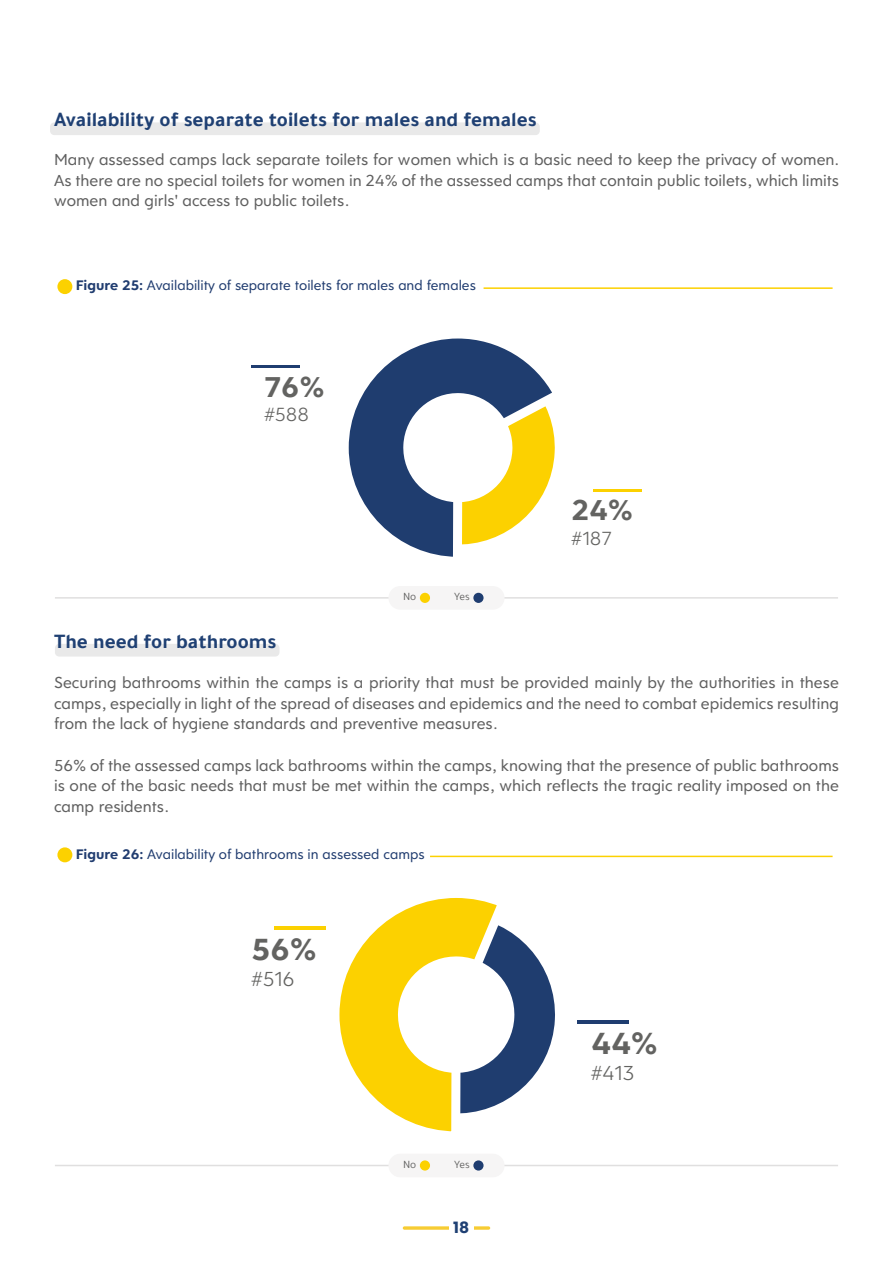
<style>
.page{position:relative;width:893px;height:1263px;background:#fff}
.page>*{position:absolute;margin:0;border:0;box-sizing:border-box;transform-origin:0 0}
.t1{font:700 33.15px "Clarika Geometric";color:#636361}
.t2{font:700 31.05px "Clarika Geometric";color:#636361}
.t3{font:300 22.05px "Clarika Geometric";letter-spacing:-.01em;color:#636361}
.t4{font:700 21px "Tajawal";color:#1f4073}
.t5{font:300 20.55px "Clarika Geometric";color:#636361}
.t6{font:17.25px/20.7px "Clarika Geometric";color:#606060;text-align:justify}
.t7{font:700 15.6px "Poppins";color:#1f4073}
.t8{font:15px "Clarika Geometric";color:#213d70}
.t9{font:11.4px "Tajawal";color:#616160}
.s1{font-weight:700}
</style>
<div class="page">
<div style="left:50px;top:122px;width:490px;height:13px;background:#e9e9e9;border-radius:4px"></div>
<div style="left:55px;top:644px;width:224px;height:12px;background:#e9e9e9;border-radius:4px"></div>
<hr style="left:252px;top:365px;width:48px;height:3px;background:#1f3d70">
<svg style="left:348px;top:338px;width:154px;height:219px"></svg>
<svg style="left:358px;top:348px;width:197px;height:199px"></svg>
<hr style="left:593px;top:489px;width:48px;height:3px;background:#fcd100">
<hr style="left:55px;top:597px;width:783px;height:2px;background:#e0dfdf">
<div style="left:388px;top:586px;width:116px;height:24px;background:#f6f5f5;border-radius:12px"></div>
<div style="left:473px;top:593px;width:11px;height:10px;background:#1f3d70;border-radius:50%"></div>
<div style="left:420px;top:593px;width:10px;height:10px;background:#fcd100;border-radius:50%"></div>
<hr style="left:55px;top:1165px;width:783px;height:1px;background:#e0dfdf">
<div style="left:388px;top:1154px;width:116px;height:23px;background:#f6f5f5;border-radius:12px"></div>
<div style="left:473px;top:1160px;width:11px;height:10px;background:#1f3d70;border-radius:50%"></div>
<div style="left:420px;top:1160px;width:10px;height:10px;background:#fcd100;border-radius:50%"></div>
<hr style="left:577px;top:1021px;width:52px;height:3px;background:#1f3d70">
<svg style="left:516px;top:936px;width:39px;height:157px"></svg>
<svg style="left:339px;top:898px;width:177px;height:234px"></svg>
<hr style="left:274px;top:927px;width:52px;height:3px;background:#fcd100">
<svg style="left:403px;top:1226px;width:87px;height:4px"></svg>
<div style="left:449px;top:1218px;width:25px;height:19px;background:#fff"></div>
<div style="left:57px;top:279px;width:15px;height:15px;background:#fcd100;border-radius:50%"></div>
<hr style="left:484px;top:287px;width:349px;height:2px;background:#fcd100">
<div style="left:57px;top:847px;width:15px;height:15px;background:#fcd100;border-radius:50%"></div>
<hr style="left:430px;top:856px;width:403px;height:1px;background:#fcd100">
<p class="t4" style="left:54px;top:104px;width:484px">Availability of separate toilets for males and females</p>
<p class="t6" style="left:54px;top:149px;width:786px">Many assessed camps lack separate toilets for women which is a basic need to keep the privacy of women.<br>As there are no special toilets for women in 24% of the assessed camps that contain public toilets, which limits women and girls' access to public toilets.</p>
<p class="t8" style="left:76px;top:276px;width:401px"><span class="s1">Figure 25:</span> Availability of separate toilets for males and females</p>
<h2 class="t2" style="left:264px;top:366px;width:62px">76%</h2>
<p class="t5" style="left:264px;top:401px;width:46px">#588</p>
<p class="t9" style="left:403px;top:589px;width:15px">No</p>
<p class="t9" style="left:454px;top:589px;width:17px">Yes</p>
<h2 class="t2" style="left:571px;top:489px;width:63px">24%</h2>
<p class="t5" style="left:571px;top:525px;width:42px">#187</p>
<p class="t4" style="left:54px;top:625px;width:224px">The need for bathrooms</p>
<p class="t6" style="left:54px;top:671px;width:786px">Securing bathrooms within the camps is a priority that must be provided mainly by the authorities in these camps, especially in light of the spread of diseases and epidemics and the need to combat epidemics resulting from the lack of hygiene standards and preventive measures.</p>
<p class="t6" style="left:54px;top:754px;width:786px">56% of the assessed camps lack bathrooms within the camps, knowing that the presence of public bathrooms is one of the basic needs that must be met within the camps, which reflects the tragic reality imposed on the camp residents.</p>
<p class="t8" style="left:76px;top:844px;width:350px"><span class="s1">Figure 26:</span> Availability of bathrooms in assessed camps</p>
<h1 class="t1" style="left:252px;top:927px;width:67px">56%</h1>
<p class="t3" style="left:252px;top:965px;width:45px">#516</p>
<p class="t9" style="left:403px;top:1156px;width:15px">No</p>
<p class="t9" style="left:454px;top:1156px;width:17px">Yes</p>
<p class="t7" style="left:453px;top:1218px;width:17px">18</p>
<h1 class="t1" style="left:591px;top:1021px;width:68px">44%</h1>
<p class="t3" style="left:591px;top:1059px;width:45px">#413</p>
</div>
